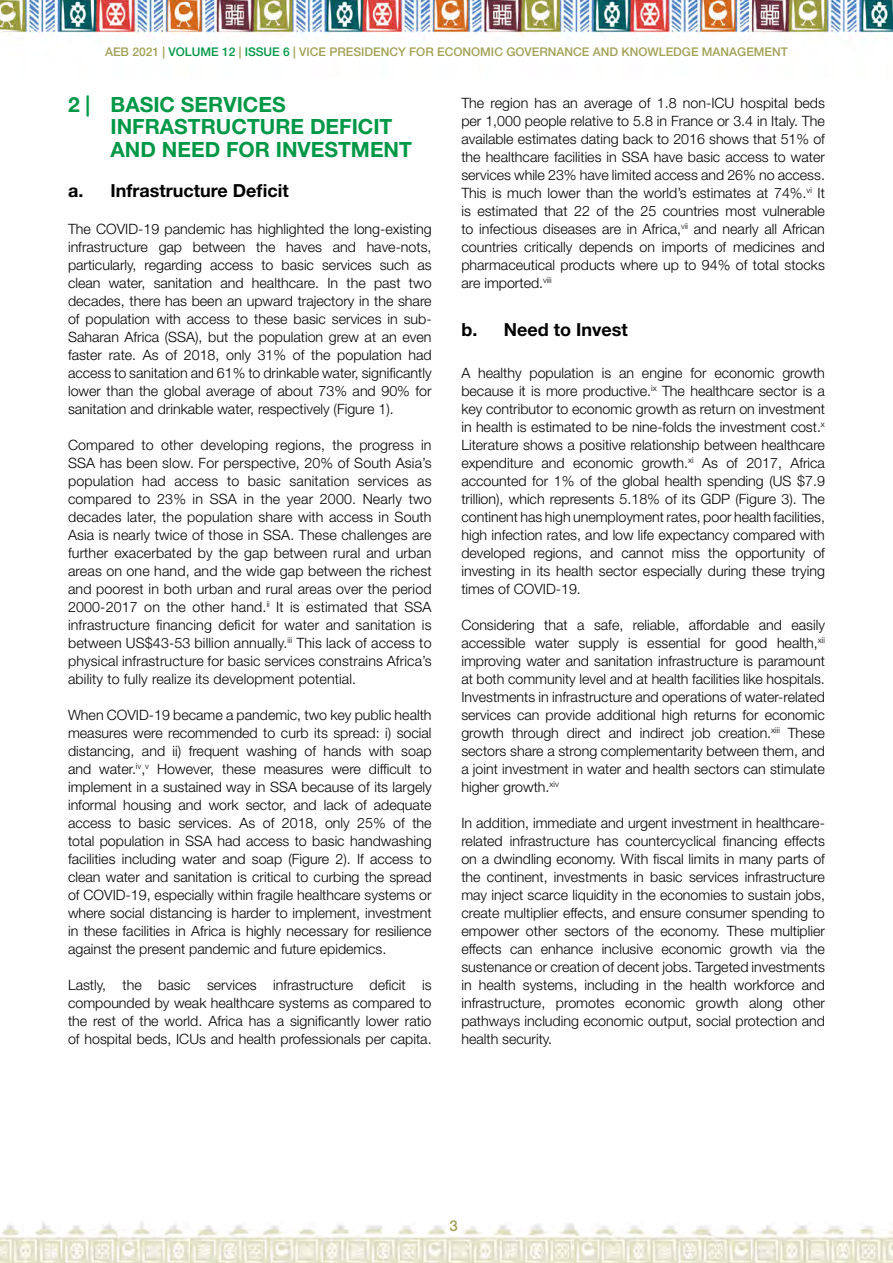
<style>
.page{position:relative;width:893px;height:1263px;background:#fff}
.page>*{position:absolute;margin:0;border:0;box-sizing:border-box;transform-origin:0 0}
.t1{font:700 21px/22.6px "Helvetica Neue LT Std";color:#009846}
.t2{font:700 18px "Helvetica Neue LT Std";color:#000}
.t3{font:500 15px "Helvetica Neue LT Std";color:#a2a157}
.t4{font:300 14.25px/18px "Helvetica Neue LT Std";color:#000;text-align:justify}
.t5{font:500 12px "Helvetica Neue LT Std";color:#a2a157}
.s1{color:#009846}
</style>
<div class="page">
<img style="left:0;top:0;width:893px;height:1263px">
<p class="t5" style="left:105px;top:45px;width:684px">AEB 2021 | <span class="s1">VOLUME 12</span> | <span class="s1">ISSUE 6</span> | VICE PRESIDENCY FOR ECONOMIC GOVERNANCE AND KNOWLEDGE MANAGEMENT</p>
<h1 class="t1" style="left:111px;top:92px;width:303px;text-indent:-43px">2 | BASIC SERVICES<br>INFRASTRUCTURE DEFICIT<br>AND NEED FOR INVESTMENT</h1>
<p class="t2" style="left:68px;top:180px;width:222px">a. Infrastructure Deficit</p>
<p class="t4" style="left:68px;top:220px;width:365px">The COVID-19 pandemic has highlighted the long-existing infrastructure gap between the haves and have-nots, particularly, regarding access to basic services such as clean water, sanitation and healthcare. In the past two decades, there has been an upward trajectory in the share of population with access to these basic services in sub-Saharan Africa (SSA), but the population grew at an even faster rate. As of 2018, only 31% of the population had access to sanitation and 61% to drinkable water, significantly lower than the global average of about 73% and 90% for sanitation and drinkable water, respectively (Figure 1).</p>
<p class="t4" style="left:68px;top:436px;width:365px">Compared to other developing regions, the progress in SSA has been slow. For perspective, 20% of South Asia’s population had access to basic sanitation services as compared to 23% in SSA in the year 2000. Nearly two decades later, the population share with access in South Asia is nearly twice of those in SSA. These challenges are further exacerbated by the gap between rural and urban areas on one hand, and the wide gap between the richest and poorest in both urban and rural areas over the period 2000-2017 on the other hand.<sup>ii</sup> It is estimated that SSA infrastructure financing deficit for water and sanitation is between US$43-53 billion annually.<sup>iii</sup> This lack of access to physical infrastructure for basic services constrains Africa’s ability to fully realize its development potential.</p>
<p class="t4" style="left:68px;top:706px;width:365px">When COVID-19 became a pandemic, two key public health measures were recommended to curb its spread: i) social distancing, and ii) frequent washing of hands with soap and water.<sup>iv</sup>,<sup>v</sup> However, these measures were difficult to implement in a sustained way in SSA because of its largely informal housing and work sector, and lack of adequate access to basic services. As of 2018, only 25% of the total population in SSA had access to basic handwashing facilities including water and soap (Figure 2). If access to clean water and sanitation is critical to curbing the spread of COVID-19, especially within fragile healthcare systems or where social distancing is harder to implement, investment in these facilities in Africa is highly necessary for resilience against the present pandemic and future epidemics.</p>
<p class="t4" style="left:68px;top:976px;width:365px">Lastly, the basic services infrastructure deficit is compounded by weak healthcare systems as compared to the rest of the world. Africa has a significantly lower ratio of hospital beds, ICUs and health professionals per capita.</p>
<p class="t4" style="left:461px;top:94px;width:365px">The region has an average of 1.8 non-ICU hospital beds per 1,000 people relative to 5.8 in France or 3.4 in Italy. The available estimates dating back to 2016 shows that 51% of the healthcare facilities in SSA have basic access to water services while 23% have limited access and 26% no access.<br>This is much lower than the world’s estimates at 74%.<sup>vi</sup> It is estimated that 22 of the 25 countries most vulnerable to infectious diseases are in Africa,<sup>vii</sup> and nearly all African countries critically depends on imports of medicines and pharmaceutical products where up to 94% of total stocks are imported.<sup>viii</sup></p>
<p class="t2" style="left:461px;top:318px;width:168px">b. Need to Invest</p>
<p class="t4" style="left:461px;top:364px;width:365px">A healthy population is an engine for economic growth because it is more productive.<sup>ix</sup> The healthcare sector is a key contributor to economic growth as return on investment in health is estimated to be nine-folds the investment cost.<sup>x </sup>Literature shows a positive relationship between healthcare expenditure and economic growth.<sup>xi</sup> As of 2017, Africa accounted for 1% of the global health spending (US $7.9 trillion), which represents 5.18% of its GDP (Figure 3). The continent has high unemployment rates, poor health facilities, high infection rates, and low life expectancy compared with developed regions, and cannot miss the opportunity of investing in its health sector especially during these trying times of COVID-19.</p>
<p class="t4" style="left:461px;top:616px;width:365px">Considering that a safe, reliable, affordable and easily accessible water supply is essential for good health,<sup>xii </sup>improving water and sanitation infrastructure is paramount at both community level and at health facilities like hospitals.<br>Investments in infrastructure and operations of water-related services can provide additional high returns for economic growth through direct and indirect job creation.<sup>xiii</sup> These sectors share a strong complementarity between them, and a joint investment in water and health sectors can stimulate higher growth.<sup>xiv</sup></p>
<p class="t4" style="left:461px;top:814px;width:365px">In addition, immediate and urgent investment in healthcare&shy;related infrastructure has countercyclical financing effects on a dwindling economy. With fiscal limits in many parts of the continent, investments in basic services infrastructure may inject scarce liquidity in the economies to sustain jobs, create multiplier effects, and ensure consumer spending to empower other sectors of the economy. These multiplier effects can enhance inclusive economic growth via the sustenance or creation of decent jobs. Targeted investments in health systems, including in the health workforce and infrastructure, promotes economic growth along other pathways including economic output, social protection and health security.</p>
<p class="t3" style="left:449px;top:1216px;width:10px">3</p>
</div>
